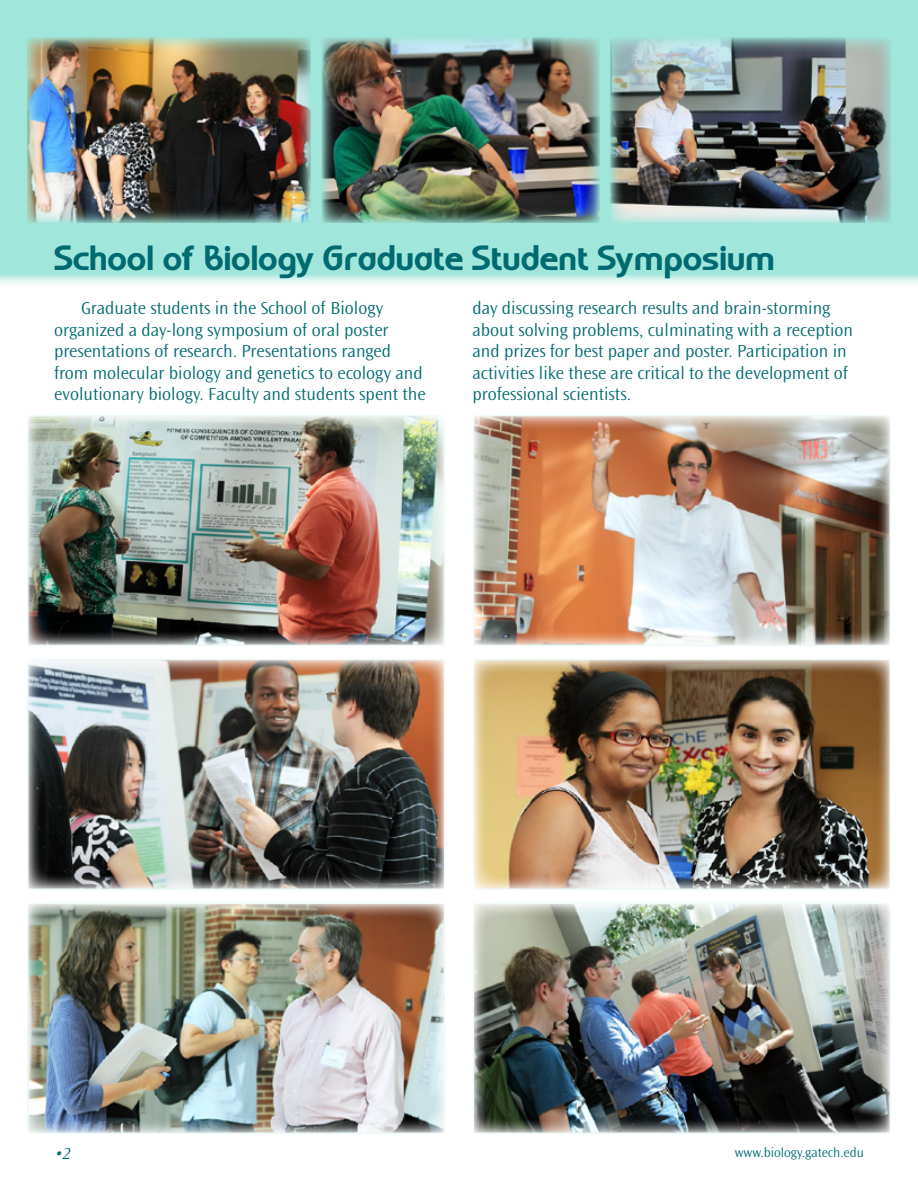
<style>
.page{position:relative;width:918px;height:1188px;background:#fff}
.page>*{position:absolute;margin:0;border:0;box-sizing:border-box;transform-origin:0 0}
.t1{font:36px "Worldof Water";color:#006a71}
.t2{font:18px/21.6px "Ocean Sans MM 310 475";color:#006a71}
.t3{font:italic 16.5px "Ocean Sans MM 310 475";color:#006a71}
.t4{font:13.5px "Ocean Sans MM 310 475";color:#006a71}
</style>
<div class="page">
<div style="left:0;top:0;width:918px;height:288px;background:#a0e6da"></div>
<img style="left:475px;top:906px;width:413px;height:225px">
<div style="left:472px;top:903px;width:419px;height:231px;border:2px solid #a0e6da"></div>
<img style="left:475px;top:418px;width:413px;height:225px">
<div style="left:472px;top:415px;width:419px;height:231px;border:2px solid #a0e6da"></div>
<img style="left:475px;top:662px;width:413px;height:225px">
<div style="left:472px;top:659px;width:419px;height:231px;border:2px solid #a0e6da"></div>
<img style="left:30px;top:906px;width:413px;height:225px">
<div style="left:27px;top:903px;width:419px;height:231px;border:2px solid #a0e6da"></div>
<img style="left:30px;top:418px;width:413px;height:225px">
<div style="left:27px;top:415px;width:419px;height:231px;border:2px solid #a0e6da"></div>
<img style="left:30px;top:662px;width:413px;height:225px">
<div style="left:27px;top:659px;width:419px;height:231px;border:2px solid #a0e6da"></div>
<img style="left:27px;top:38px;width:284px;height:185px">
<img style="left:322px;top:38px;width:277px;height:185px">
<img style="left:610px;top:38px;width:281px;height:185px">
<h1 class="t1" style="left:54px;top:244px;width:722px">School of Biology Graduate Student Symposium</h1>
<p class="t2" style="left:54px;top:298px;width:373px;text-indent:27px">Graduate students in the School of Biology organized a day-long symposium of oral poster presentations of research. Presentations ranged from molecular biology and genetics to ecology and evolutionary biology. Faculty and students spent the</p>
<p class="t2" style="left:472px;top:298px;width:382px">day discussing research results and brain-storming about solving problems, culminating with a reception and prizes for best paper and poster. Participation in activities like these are critical to the development of professional scientists.</p>
<p class="t3" style="left:54px;top:1145px;width:21px">•2</p>
<p class="t4" style="left:735px;top:1145px;width:131px">www.biology.gatech.edu</p>
</div>
